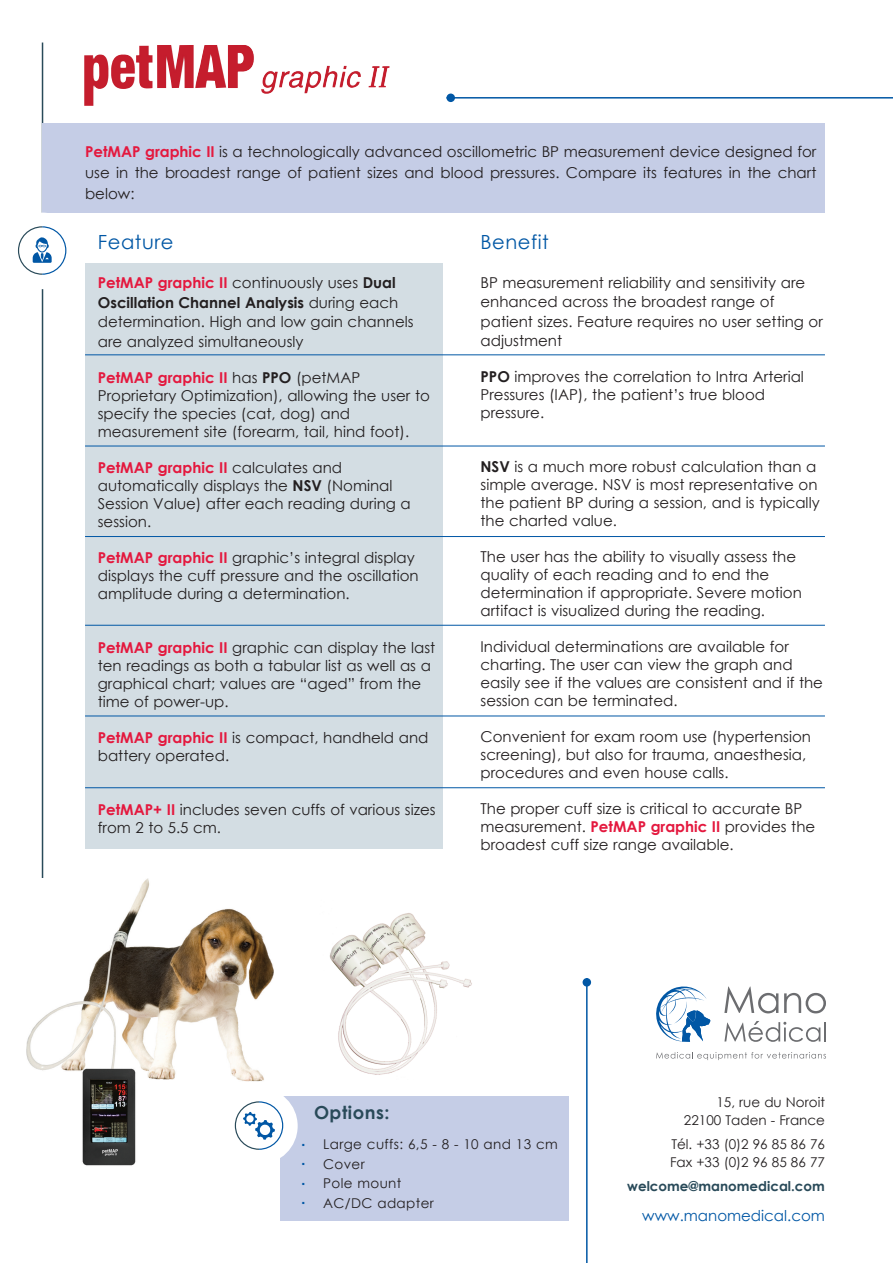
<style>
.page{position:relative;width:893px;height:1263px;background:#fff}
.page>*{position:absolute;margin:0;border:0;box-sizing:border-box;transform-origin:0 0}
.t1{font:19.5px "Century Gothic";letter-spacing:.03em;color:#0157a5}
.t2{font:700 18px "Century Gothic";letter-spacing:.03em;color:#294a59}
.t3{font:15px/18px "Century Gothic";color:#231f20}
.t4{font:15px "Century Gothic";color:#0157a5}
.t5{font:13.5px/18px "Century Gothic";color:#231f20;text-align:right}
.t6{font:13.5px "Century Gothic";letter-spacing:.03em;color:#231f20}
.t7{font:700 13.5px "Century Gothic";color:#294a59}
.s1{font-weight:700;color:#e4183e}
.s2{font-weight:700}
.s3{font-size:9px;color:#0157a5}
</style>
<div class="page">
<img style="left:84px;top:45px;width:306px;height:61px">
<hr style="left:446px;top:97px;width:447px;height:2px;background:#0157a5">
<div style="left:446px;top:94px;width:9px;height:8px;background:#0157a5;border-radius:50%"></div>
<hr style="left:42px;top:43px;width:1px;height:1105px;background:#294a59">
<img style="left:26px;top:878px;width:247px;height:288px">
<img style="left:329px;top:913px;width:143px;height:162px">
<div style="left:43px;top:123px;width:782px;height:90px;background:#c5cde6"></div>
<div style="left:85px;top:264px;width:357px;height:585px;background:#d3dde3"></div>
<div style="left:4px;top:213px;width:77px;height:76px;background:#fff;border-radius:50%"></div>
<svg style="left:18px;top:226px;width:48px;height:49px"></svg>
<hr style="left:85px;top:354px;width:740px;height:1px;background:#0157a5">
<hr style="left:85px;top:446px;width:740px;height:1px;background:#0157a5">
<hr style="left:85px;top:536px;width:740px;height:1px;background:#0157a5">
<hr style="left:85px;top:625px;width:740px;height:1px;background:#0157a5">
<hr style="left:85px;top:716px;width:740px;height:1px;background:#0157a5">
<hr style="left:85px;top:787px;width:740px;height:1px;background:#0157a5">
<hr style="left:586px;top:978px;width:2px;height:285px;background:#0157a5">
<div style="left:583px;top:978px;width:8px;height:8px;background:#0157a5;border-radius:50%"></div>
<svg style="left:724px;top:1021px;width:102px;height:21px"></svg>
<svg style="left:656px;top:986px;width:54px;height:56px"></svg>
<svg style="left:724px;top:986px;width:54px;height:27px"></svg>
<svg style="left:784px;top:993px;width:42px;height:20px"></svg>
<svg style="left:656px;top:1052px;width:170px;height:8px"></svg>
<div style="left:281px;top:1096px;width:288px;height:124px;background:#c5cde6"></div>
<div style="left:221px;top:1088px;width:77px;height:76px;background:#fff;border-radius:50%"></div>
<svg style="left:235px;top:1101px;width:48px;height:49px"></svg>
<p class="t3" style="left:85px;top:140px;width:733px;line-height:21px;text-align:justify"><span class="s1">PetMAP graphic II</span> is a technologically advanced oscillometric BP measurement device designed for use in the broadest range of patient sizes and blood pressures. Compare its features in the chart below:</p>
<h1 class="t1" style="left:98px;top:229px;width:77px">Feature</h1>
<p class="t3" style="left:98px;top:273px;width:317px;line-height:19.5px"><span class="s1">PetMAP graphic II</span> continuously uses <span class="s2">Dual Oscillation Channel Analysis</span> during each determination. High and low gain channels are analyzed simultaneously</p>
<p class="t3" style="left:98px;top:368px;width:334px"><span class="s1">PetMAP graphic II</span> has <span class="s2">PPO</span> (petMAP Proprietary Optimization), allowing the user to specify the species (cat, dog) and measurement site (forearm, tail, hind foot).</p>
<p class="t3" style="left:98px;top:458px;width:314px"><span class="s1">PetMAP graphic II</span> calculates and automatically displays the <span class="s2">NSV</span> (Nominal<br>Session Value) after each reading during a session.</p>
<p class="t3" style="left:98px;top:548px;width:322px"><span class="s1">PetMAP graphic II</span> graphic’s integral display displays the cuff pressure and the oscillation amplitude during a determination.</p>
<p class="t3" style="left:98px;top:638px;width:339px"><span class="s1">PetMAP graphic II</span> graphic can display the last ten readings as both a tabular list as well as a graphical chart; values are “aged” from the time of power-up.</p>
<p class="t3" style="left:98px;top:728px;width:332px"><span class="s1">PetMAP graphic II</span> is compact, handheld and battery operated.</p>
<p class="t3" style="left:98px;top:800px;width:339px"><span class="s1">PetMAP+ II</span> includes seven cuffs of various sizes from 2 to 5.5 cm.</p>
<h1 class="t1" style="left:480px;top:229px;width:70px">Benefit</h1>
<p class="t3" style="left:480px;top:272px;width:344px;line-height:19.5px">BP measurement reliability and sensitivity are enhanced across the broadest range of patient sizes. Feature requires no user setting or adjustment</p>
<p class="t3" style="left:480px;top:367px;width:325px"><span class="s2">PPO</span> improves the correlation to Intra Arterial<br>Pressures (IAP), the patient’s true blood pressure.</p>
<p class="t3" style="left:480px;top:457px;width:341px"><span class="s2">NSV</span> is a much more robust calculation than a simple average. NSV is most representative on the patient BP during a session, and is typically the charted value.</p>
<p class="t3" style="left:480px;top:547px;width:323px">The user has the ability to visually assess the quality of each reading and to end the determination if appropriate. Severe motion artifact is visualized during the reading.</p>
<p class="t3" style="left:480px;top:637px;width:344px">Individual determinations are available for charting. The user can view the graph and easily see if the values are consistent and if the session can be terminated.</p>
<p class="t3" style="left:480px;top:727px;width:332px">Convenient for exam room use (hypertension screening), but also for trauma, anaesthesia, procedures and even house calls.</p>
<p class="t3" style="left:480px;top:799px;width:336px">The proper cuff size is critical to accurate BP measurement. <span class="s1">PetMAP graphic II</span> provides the broadest cuff size range available.</p>
<p class="t2" style="left:314px;top:1101px;width:77px">Options:</p>
<p class="t6" style="left:302px;top:1136px;width:257px"><span class="s3">▪</span> Large cuffs: 6,5 - 8 - 10 and 13 cm</p>
<p class="t5" style="left:302px;top:1155px;width:64px"><span class="s3">▪</span> Cover</p>
<p class="t6" style="left:302px;top:1175px;width:101px"><span class="s3">▪</span> Pole mount</p>
<p class="t6" style="left:302px;top:1194px;width:134px"><span class="s3">▪</span> AC/DC adapter</p>
<p class="t5" style="left:684px;top:1092px;width:143px">15, rue du Noroit<br>22100 Taden - France</p>
<p class="t5" style="left:670px;top:1134px;width:156px;text-align:left">Tél. +33 (0)2 96 85 86 76<br>Fax +33 (0)2 96 85 86 77</p>
<p class="t7" style="left:627px;top:1177px;width:199px">welcome@manomedical.com</p>
<p class="t4" style="left:642px;top:1206px;width:184px">www.manomedical.com</p>
</div>
